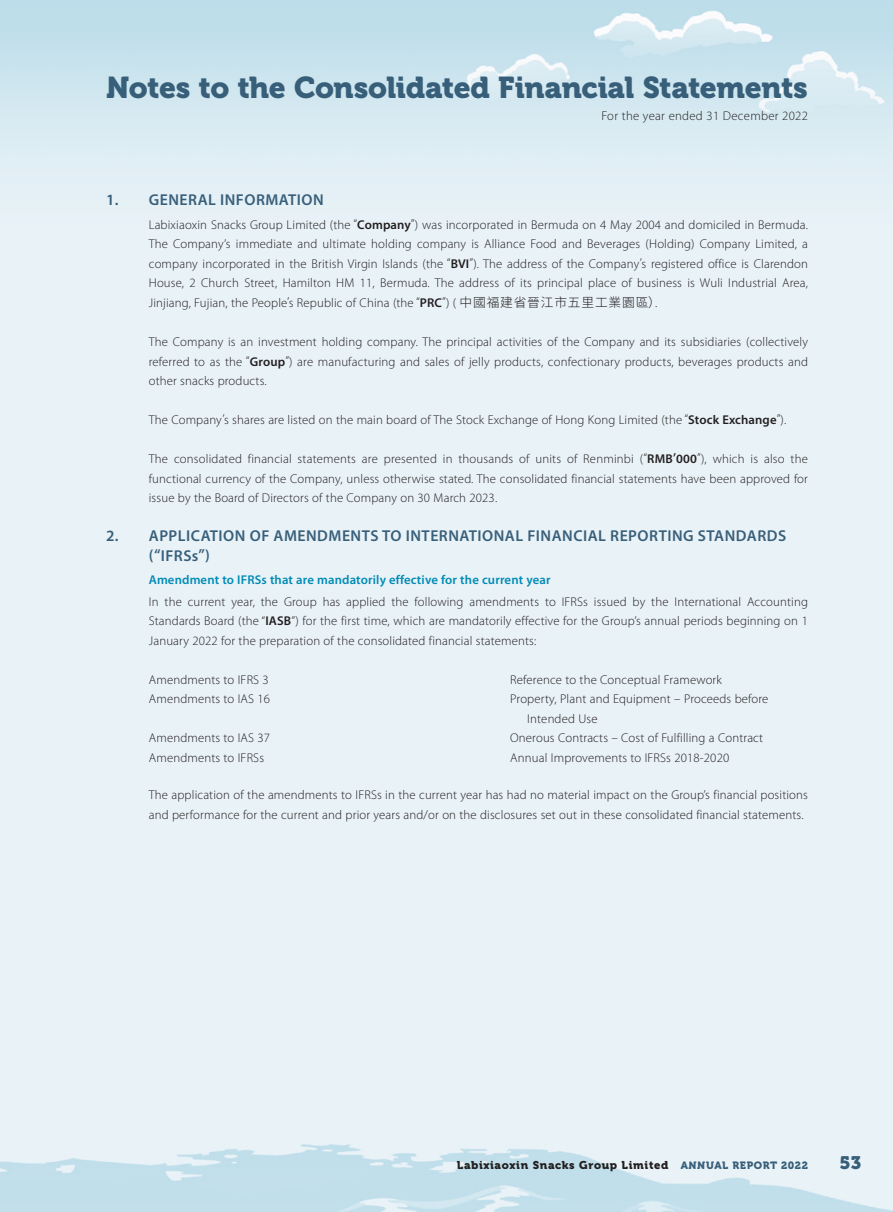
<style>
.page{position:relative;width:893px;height:1212px;background:#fff}
.page>*{position:absolute;margin:0;border:0;box-sizing:border-box;transform-origin:0 0}
.t1{font:30px "Museo 900";letter-spacing:-.01em;color:#385f7a}
.t2{font:18px "Museo 900";color:#385f7a}
.Heading_1{font:600 15.75px/19.5px "Myriad Pro";letter-spacing:.03em;color:#385f7a}
.Body_Text{font:300 12.75px/19.5px "Myriad Pro";letter-spacing:.01em;color:#231f20;text-align:justify}
.Heading_2{font:600 12.75px "Myriad Pro";letter-spacing:.01em;color:#008bb4}
.t3{font:11.25px "Museo 900";letter-spacing:.055em;color:#231f20}
.s1{font-weight:600}
.s2{font-family:"Source Han Sans TC"}
.s3{font-size:10.5px;color:#385f7a}
</style>
<div class="page">
<h1 class="t1" style="left:106px;top:70px;width:703px">Notes to the Consolidated Financial Statements</h1>
<p class="Body_Text" style="left:602px;top:105px;width:208px">For the year ended 31 December 2022</p>
<p class="Heading_1" style="left:106px;top:190px;width:219px">1. GENERAL INFORMATION</p>
<p class="Body_Text" style="left:149px;top:215px;width:661px">Labixiaoxin Snacks Group Limited (the “<span class="s1">Company</span>”) was incorporated in Bermuda on 4 May 2004 and domiciled in Bermuda.<br>The Company’s immediate and ultimate holding company is Alliance Food and Beverages (Holding) Company Limited, a company incorporated in the British Virgin Islands (the “<span class="s1">BVI</span>”). The address of the Company’s registered office is Clarendon House, 2 Church Street, Hamilton HM 11, Bermuda. The address of its principal place of business is Wuli Industrial Area, Jinjiang, Fujian, the People’s Republic of China (the “<span class="s1">PRC</span>”) ( <span class="s2">中國福建省晉江市五里工業園區）</span>.</p>
<p class="Body_Text" style="left:149px;top:332px;width:661px">The Company is an investment holding company. The principal activities of the Company and its subsidiaries (collectively referred to as the “<span class="s1">Group</span>”) are manufacturing and sales of jelly products, confectionary products, beverages products and other snacks products.</p>
<p class="Body_Text" style="left:149px;top:410px;width:639px">The Company’s shares are listed on the main board of The Stock Exchange of Hong Kong Limited (the “<span class="s1">Stock Exchange</span>”).</p>
<p class="Body_Text" style="left:149px;top:449px;width:661px">The consolidated financial statements are presented in thousands of units of Renminbi (“<span class="s1">RMB’000</span>”), which is also the functional currency of the Company, unless otherwise stated. The consolidated financial statements have been approved for issue by the Board of Directors of the Company on 30 March 2023.</p>
<p class="Heading_1" style="left:149px;top:526px;width:639px;text-indent:-43px">2. APPLICATION OF AMENDMENTS TO INTERNATIONAL FINANCIAL REPORTING STANDARDS (“IFRSs”)</p>
<p class="Heading_2" style="left:149px;top:572px;width:403px">Amendment to IFRSs that are mandatorily effective for the current year</p>
<p class="Body_Text" style="left:149px;top:592px;width:661px">In the current year, the Group has applied the following amendments to IFRSs issued by the International Accounting Standards Board (the “<span class="s1">IASB</span>”) for the first time, which are mandatorily effective for the Group’s annual periods beginning on 1<br>January 2022 for the preparation of the consolidated financial statements:</p>
<p class="Body_Text" style="left:149px;top:670px;width:121px">Amendments to IFRS 3</p>
<p class="Body_Text" style="left:510px;top:670px;width:213px">Reference to the Conceptual Framework</p>
<p class="Body_Text" style="left:149px;top:689px;width:123px">Amendments to IAS 16</p>
<p class="Body_Text" style="left:527px;top:689px;width:243px;text-indent:-17px">Property, Plant and Equipment – Proceeds before<br>Intended Use</p>
<p class="Body_Text" style="left:149px;top:728px;width:123px">Amendments to IAS 37</p>
<p class="Body_Text" style="left:510px;top:728px;width:254px">Onerous Contracts – Cost of Fulfilling a Contract</p>
<p class="Body_Text" style="left:149px;top:748px;width:117px">Amendments to IFRSs</p>
<p class="Body_Text" style="left:510px;top:748px;width:220px">Annual Improvements to IFRSs 2018-2020</p>
<p class="Body_Text" style="left:149px;top:785px;width:661px">The application of the amendments to IFRSs in the current year has had no material impact on the Group’s financial positions and performance for the current and prior years and/or on the disclosures set out in these consolidated financial statements.</p>
<p class="t3" style="left:457px;top:1158px;width:353px">Labixiaoxin Snacks Group Limited <span class="s3">ANNUAL REPORT 2022</span></p>
<h2 class="t2" style="left:840px;top:1152px;width:23px">53</h2>
</div>
